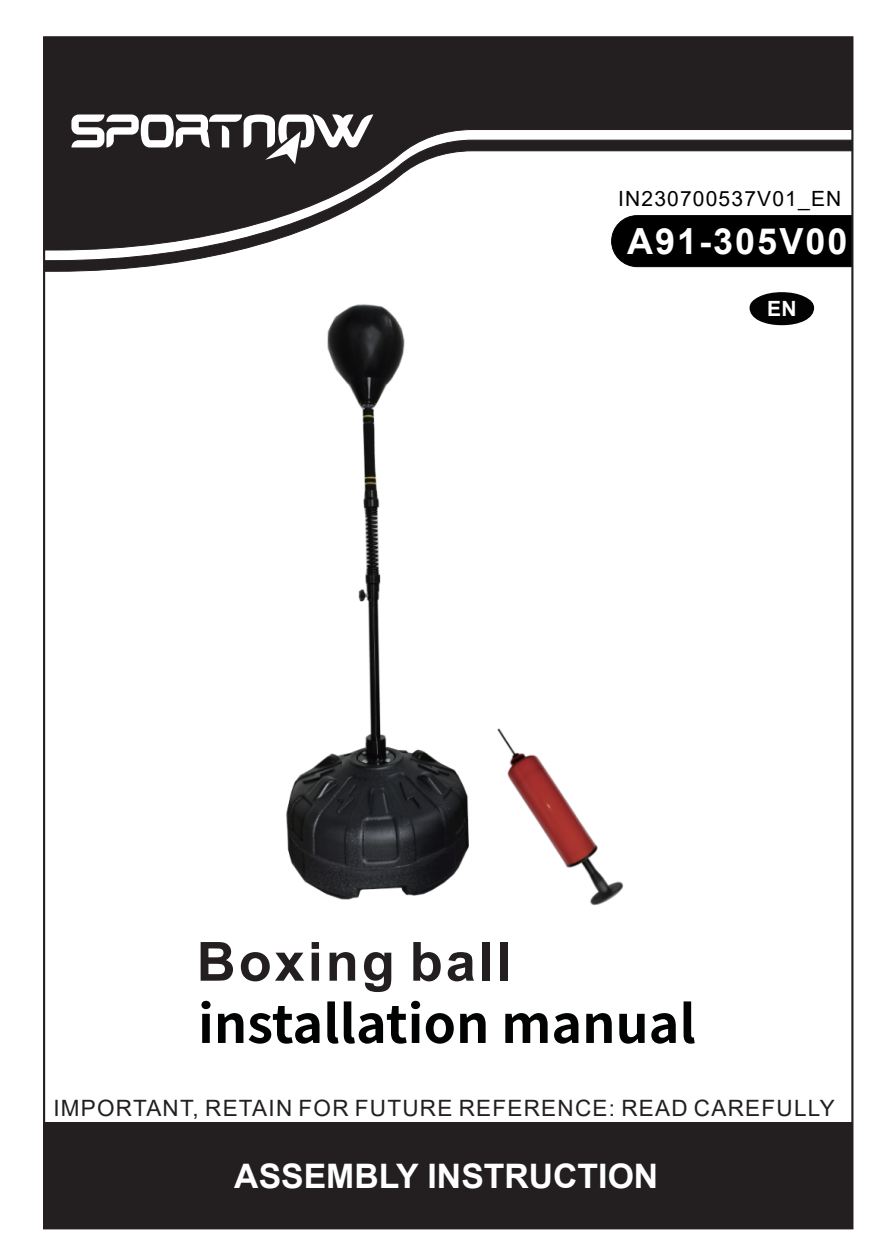
<style>
.page{position:relative;width:893px;height:1259px;background:#fff}
.page>*{position:absolute;margin:0;border:0;box-sizing:border-box;transform-origin:0 0}
.t1{font:700 36px "Arial";letter-spacing:.055em;color:#fff}
.t2{font:700 33.75px "Arial";color:#fff}
.t3{font:22.5px "Arial";letter-spacing:.055em;color:#231f20}
.t4{font:21px "Arial";letter-spacing:.055em;color:#000}
.t5{font:700 21px "Arial";color:#fff}
</style>
<div class="page">
<svg style="left:200px;top:942px;width:33px;height:38px"></svg>
<svg style="left:241px;top:952px;width:63px;height:29px"></svg>
<svg style="left:311px;top:942px;width:8px;height:38px"></svg>
<svg style="left:329px;top:952px;width:26px;height:28px"></svg>
<svg style="left:364px;top:942px;width:76px;height:50px"></svg>
<svg style="left:447px;top:952px;width:27px;height:29px"></svg>
<div style="left:482px;top:942px;width:8px;height:38px;background:#231f20"></div>
<div style="left:500px;top:942px;width:8px;height:38px;background:#231f20"></div>
<svg style="left:201px;top:1000px;width:493px;height:43px"></svg>
<div style="left:44px;top:1122px;width:808px;height:106px;background:#231f20"></div>
<div style="left:43px;top:36px;width:810px;height:103px;background:#231f20"></div>
<svg style="left:43px;top:139px;width:810px;height:133px"></svg>
<svg style="left:71px;top:114px;width:302px;height:50px"></svg>
<svg style="left:749px;top:292px;width:65px;height:34px"></svg>
<img style="left:286px;top:304px;width:338px;height:602px">
<p class="t4" style="left:618px;top:184px;width:225px">IN230700537V01_EN</p>
<h1 class="t1" style="left:627px;top:216px;width:222px">A91-305V00</h1>
<p class="t5" style="left:767px;top:294px;width:31px">EN</p>
<p class="t3" style="left:53px;top:1092px;width:783px">IMPORTANT, RETAIN FOR FUTURE REFERENCE: READ CAREFULLY</p>
<h2 class="t2" style="left:234px;top:1152px;width:425px">ASSEMBLY INSTRUCTION</h2>
</div>
